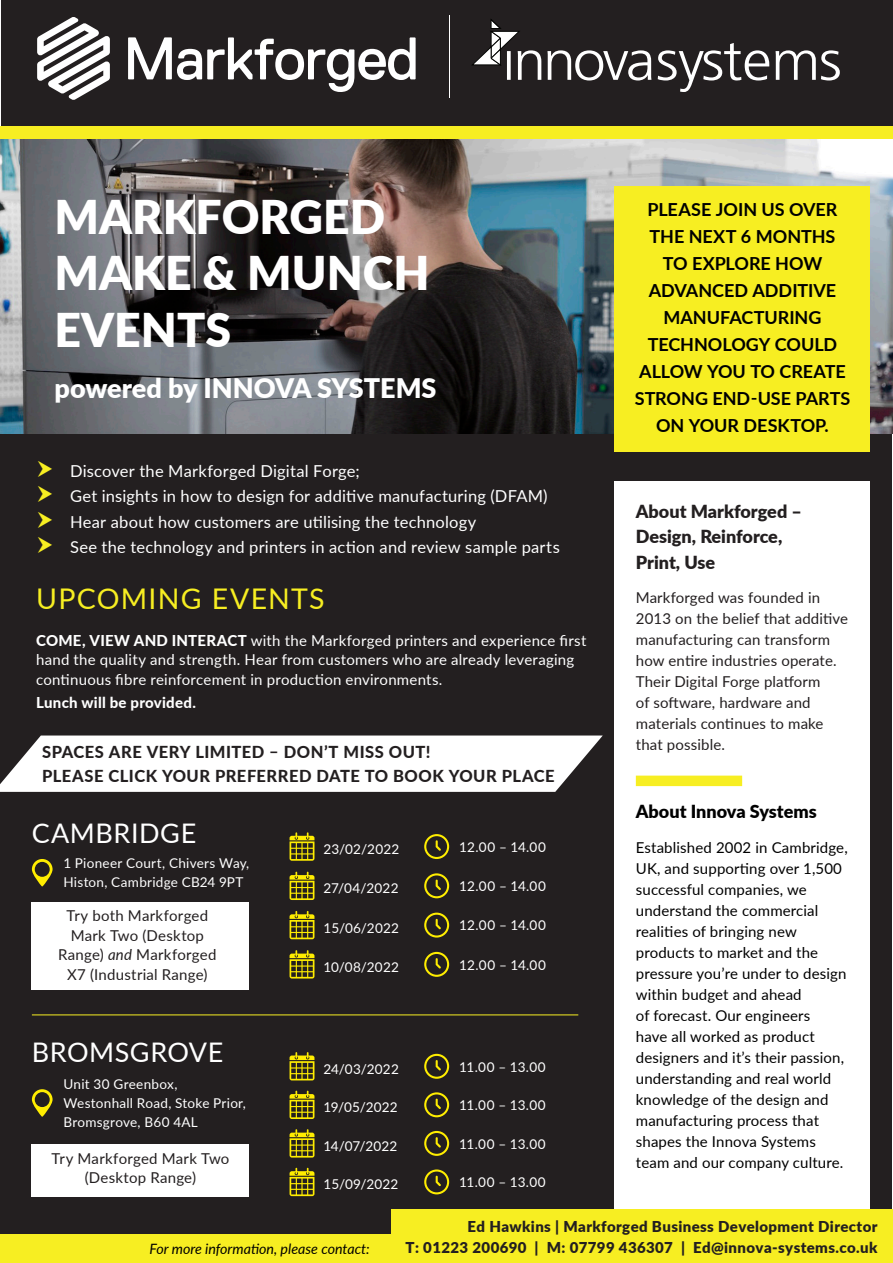
<style>
.page{position:relative;width:893px;height:1263px;background:#fff}
.page>*{position:absolute;margin:0;border:0;box-sizing:border-box;transform-origin:0 0}
.t1{font:900 46.5px "Lato";color:#fff}
.Text_3{font:28.5px "Lato";letter-spacing:.045em;color:#f7ee22}
.t2{font:900 27px "Lato";color:#fff}
.Text_3-2{font:27px "Lato";letter-spacing:.02em;color:#fff}
.t3{font:700 18px/27px "Lato";color:#000;text-align:center}
.t4{font:900 18px "Lato";color:#231f20}
.t5{font:900 18px "Lato";color:#000}
.t6{font:16.5px "Lato";letter-spacing:.01em;color:#fff}
.Text_3-3{font:800 16.5px "Lato";letter-spacing:.03em;color:#231f20}
.t7{font:15px/21px "Lato";letter-spacing:.01em;color:#000}
.Text_3-4{font:15px/21px "Lato";letter-spacing:.01em;color:#231f20;text-align:center}
.Text_3-5{font:15px/19.5px "Lato";letter-spacing:.015em;color:#fff}
.t8{font:900 15px/21px "Lato";letter-spacing:.025em;color:#231f20;text-align:right}
.Text_3-6{font:800 15px "Lato";letter-spacing:.015em;color:#fff}
.t9{font:italic 14.25px "Lato";color:#000}
.Text_3-7{font:13.5px/18.9px "Lato";letter-spacing:.02em;color:#fff}
.s1{font-weight:800}
.s2{font-style:italic}
</style>
<div class="page">
<div style="left:2px;top:0;width:891px;height:434px;background:#231f20"></div>
<div style="left:1px;top:434px;width:891px;height:828px;background:#231f20"></div>
<img style="left:0;top:139px;width:893px;height:295px">
<div style="left:614px;top:482px;width:255px;height:781px;background:#fff"></div>
<div style="left:0;top:126px;width:893px;height:13px;background:#f7ee22"></div>
<div style="left:0;top:1234px;width:593px;height:29px;background:#f7ee22"></div>
<div style="left:391px;top:1210px;width:502px;height:53px;background:#f7ee22"></div>
<div style="left:614px;top:186px;width:255px;height:266px;background:#f7ee22"></div>
<div style="left:636px;top:776px;width:106px;height:10px;background:#f7ee22"></div>
<hr style="left:449px;top:16px;width:1px;height:82px;background:#fff">
<svg style="left:658px;top:43px;width:182px;height:49px"></svg>
<svg style="left:37px;top:17px;width:379px;height:83px"></svg>
<svg style="left:472px;top:19px;width:179px;height:62px"></svg>
<svg style="left:0;top:735px;width:603px;height:57px"></svg>
<hr style="left:32px;top:1014px;width:546px;height:1px;background:#f7ee22">
<svg style="left:290px;top:832px;width:24px;height:29px"></svg>
<svg style="left:424px;top:834px;width:25px;height:25px"></svg>
<svg style="left:290px;top:872px;width:24px;height:28px"></svg>
<svg style="left:424px;top:873px;width:25px;height:25px"></svg>
<svg style="left:290px;top:911px;width:24px;height:28px"></svg>
<svg style="left:424px;top:913px;width:25px;height:24px"></svg>
<svg style="left:290px;top:950px;width:24px;height:28px"></svg>
<svg style="left:424px;top:952px;width:25px;height:25px"></svg>
<svg style="left:32px;top:859px;width:21px;height:27px"></svg>
<div style="left:32px;top:902px;width:217px;height:88px;background:#fff"></div>
<svg style="left:290px;top:1052px;width:24px;height:28px"></svg>
<svg style="left:424px;top:1054px;width:25px;height:25px"></svg>
<svg style="left:290px;top:1091px;width:24px;height:28px"></svg>
<svg style="left:424px;top:1092px;width:25px;height:25px"></svg>
<svg style="left:290px;top:1129px;width:24px;height:28px"></svg>
<svg style="left:424px;top:1131px;width:25px;height:25px"></svg>
<svg style="left:290px;top:1168px;width:24px;height:28px"></svg>
<svg style="left:424px;top:1169px;width:25px;height:25px"></svg>
<svg style="left:32px;top:1089px;width:21px;height:28px"></svg>
<div style="left:32px;top:1144px;width:217px;height:52px;background:#fff"></div>
<p class="t1" style="left:55px;top:182px;width:332px">MARKFORGED</p>
<p class="t1" style="left:55px;top:238px;width:376px">MAKE &amp; MUNCH</p>
<p class="t1" style="left:55px;top:295px;width:178px">EVENTS</p>
<p class="t2" style="left:55px;top:368px;width:384px">powered by INNOVA SYSTEMS</p>
<p class="t6" style="left:70px;top:459px;width:291px">Discover the Markforged Digital Forge;</p>
<p class="t6" style="left:70px;top:484px;width:479px">Get insights in how to design for additive manufacturing (DFAM)</p>
<p class="t6" style="left:70px;top:510px;width:408px">Hear about how customers are utilising the technology</p>
<p class="t6" style="left:70px;top:535px;width:491px">See the technology and printers in action and review sample parts</p>
<p class="Text_3" style="left:36px;top:578px;width:290px">UPCOMING EVENTS</p>
<p class="Text_3-5" style="left:36px;top:630px;width:552px"><span class="s1">COME, VIEW AND INTERACT</span> with the Markforged printers and experience first hand the quality and strength. Hear from customers who are already leveraging continuous fibre reinforcement in production environments.</p>
<p class="Text_3-6" style="left:36px;top:692px;width:161px">Lunch will be provided.</p>
<p class="Text_3-3" style="left:42px;top:740px;width:390px">SPACES ARE VERY LIMITED – DON’T MISS OUT!</p>
<p class="Text_3-3" style="left:42px;top:764px;width:514px">PLEASE CLICK YOUR PREFERRED DATE TO BOOK YOUR PLACE</p>
<p class="Text_3-2" style="left:32px;top:814px;width:166px">CAMBRIDGE</p>
<p class="Text_3-7" style="left:63px;top:853px;width:187px">1 Pioneer Court, Chivers Way,<br>Histon, Cambridge CB24 9PT</p>
<p class="Text_3-4" style="left:58px;top:905px;width:160px;line-height:19.5px">Try both Markforged<br>Mark Two (Desktop<br>Range) <span class="s2">and</span> Markforged<br>X7 (Industrial Range)</p>
<p class="Text_3-2" style="left:32px;top:1033px;width:193px">BROMSGROVE</p>
<p class="Text_3-7" style="left:63px;top:1074px;width:184px">Unit 30 Greenbox,<br>Westonhall Road, Stoke Prior,<br>Bromsgrove, B60 4AL</p>
<p class="Text_3-4" style="left:51px;top:1148px;width:179px;line-height:19.5px">Try Markforged Mark Two (Desktop Range)</p>
<p class="Text_3-7" style="left:323px;top:839px;width:77px">23/02/2022</p>
<p class="Text_3-7" style="left:459px;top:837px;width:88px">12.00 – 14.00</p>
<p class="Text_3-7" style="left:323px;top:878px;width:77px">27/04/2022</p>
<p class="Text_3-7" style="left:459px;top:876px;width:88px">12.00 – 14.00</p>
<p class="Text_3-7" style="left:323px;top:918px;width:77px">15/06/2022</p>
<p class="Text_3-7" style="left:459px;top:915px;width:88px">12.00 – 14.00</p>
<p class="Text_3-7" style="left:323px;top:957px;width:77px">10/08/2022</p>
<p class="Text_3-7" style="left:459px;top:955px;width:88px">12.00 – 14.00</p>
<p class="Text_3-7" style="left:323px;top:1059px;width:77px">24/03/2022</p>
<p class="Text_3-7" style="left:459px;top:1056px;width:88px">11.00 – 13.00</p>
<p class="Text_3-7" style="left:323px;top:1097px;width:76px">19/05/2022</p>
<p class="Text_3-7" style="left:459px;top:1095px;width:88px">11.00 – 13.00</p>
<p class="Text_3-7" style="left:323px;top:1136px;width:75px">14/07/2022</p>
<p class="Text_3-7" style="left:459px;top:1134px;width:88px">11.00 – 13.00</p>
<p class="Text_3-7" style="left:323px;top:1174px;width:76px">15/09/2022</p>
<p class="Text_3-7" style="left:459px;top:1172px;width:88px">11.00 – 13.00</p>
<p class="t3" style="left:635px;top:196px;width:217px">PLEASE JOIN US OVER<br>THE NEXT 6 MONTHS<br>TO EXPLORE HOW<br>ADVANCED ADDITIVE<br>MANUFACTURING<br>TECHNOLOGY COULD<br>ALLOW YOU TO CREATE<br>STRONG END-USE PARTS<br>ON YOUR DESKTOP.</p>
<p class="t4" style="left:636px;top:497px;width:168px">About Markforged –</p>
<p class="t4" style="left:636px;top:523px;width:148px">Design, Reinforce,</p>
<p class="t4" style="left:636px;top:548px;width:81px">Print, Use</p>
<p class="Text_3-4" style="left:636px;top:587px;width:214px;text-align:left">Markforged was founded in<br>2013 on the belief that additive manufacturing can transform how entire industries operate.<br>Their Digital Forge platform<br>of software, hardware and materials continues to make that possible.</p>
<p class="t5" style="left:636px;top:798px;width:182px">About Innova Systems</p>
<p class="t7" style="left:636px;top:836px;width:213px">Established 2002 in Cambridge,<br>UK, and supporting over 1,500 successful companies, we understand the commercial realities of bringing new products to market and the pressure you’re under to design within budget and ahead<br>of forecast. Our engineers<br>have all worked as product designers and it’s their passion, understanding and real world knowledge of the design and manufacturing process that shapes the Innova Systems team and our company culture.</p>
<p class="t9" style="left:150px;top:1238px;width:222px">For more information, please contact:</p>
<p class="t8" style="left:406px;top:1215px;width:473px">Ed Hawkins | Markforged Business Development Director<br>T: 01223 200690 | M: 07799 436307 | Ed@innova-systems.co.uk</p>
</div>
